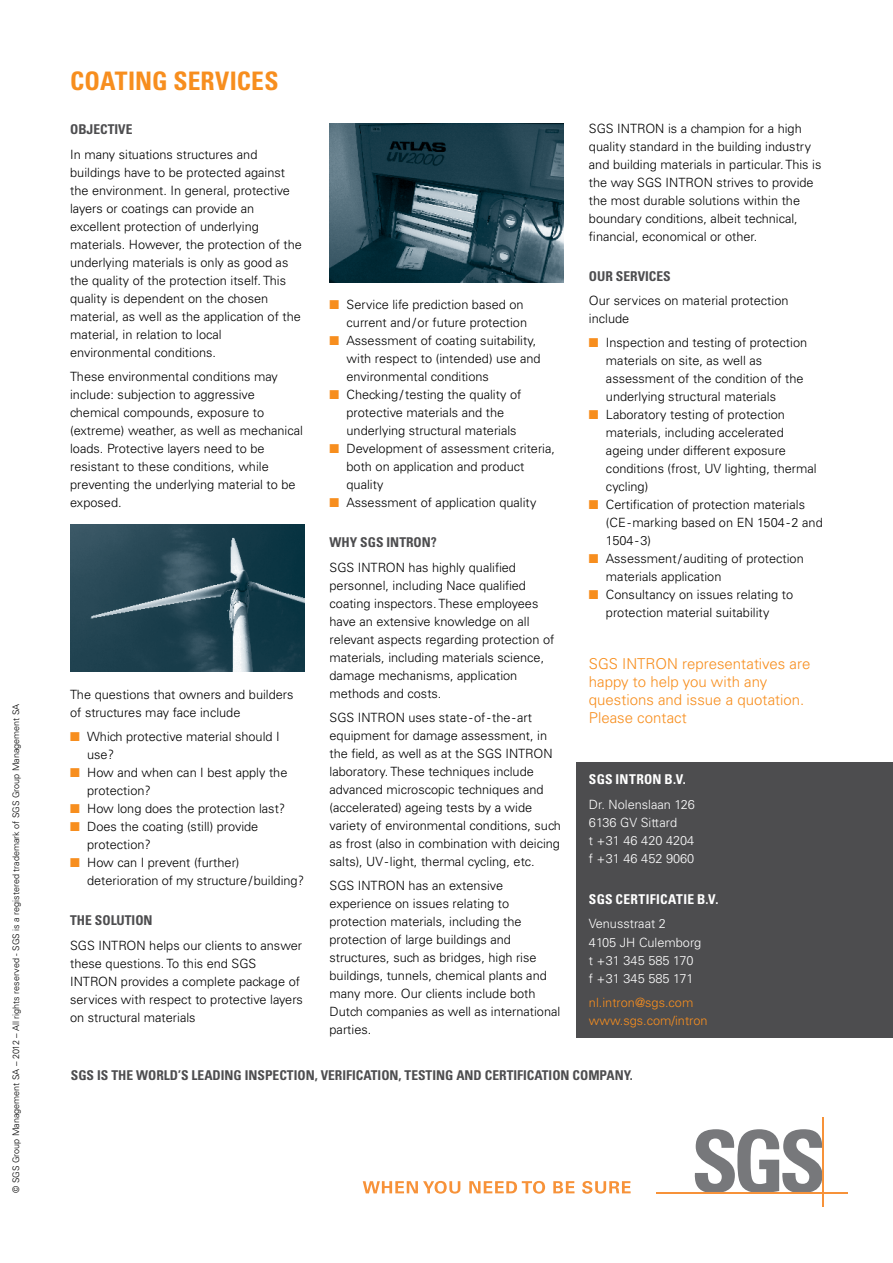
<style>
.page{position:relative;width:893px;height:1263px;background:#fff}
.page>*{position:absolute;margin:0;border:0;box-sizing:border-box;transform-origin:0 0}
.t1{font:700 condensed 25.5px "Univers LT Std";color:#f78e1e}
.t2{font:300 15px/18px "Univers LT Std";color:#f78e1e}
.t3{font:700 condensed 13.5px "Univers LT Std";color:#4d4d4f}
.t4{font:700 condensed 13.5px "Univers LT Std";letter-spacing:.03em;color:#fff}
.t5{font:300 12.75px/18px "Univers LT Std";color:#000}
.t6{font:300 12.75px/18px "Univers LT Std";color:#fff}
.t7{font:300 12.75px/18px "Univers LT Std";color:#f78e1e}
.t8{font:300 9px "Univers LT Std";color:#000}
.s1{color:#f78e1e}
</style>
<div class="page">
<img style="left:329px;top:124px;width:234px;height:158px">
<svg style="left:363px;top:1181px;width:97px;height:13px"></svg>
<svg style="left:469px;top:1181px;width:76px;height:13px"></svg>
<svg style="left:553px;top:1181px;width:21px;height:12px"></svg>
<svg style="left:582px;top:1181px;width:49px;height:13px"></svg>
<svg style="left:694px;top:1129px;width:128px;height:63px"></svg>
<hr style="left:656px;top:1192px;width:191px;height:1px;background:#f79239">
<hr style="left:822px;top:1117px;width:1px;height:89px;background:#f79239">
<img style="left:70px;top:525px;width:234px;height:146px">
<div style="left:576px;top:762px;width:317px;height:275px;background:#4d4d4f"></div>
<p class="t8" style="left:11px;top:1193px;width:490px;rotate:-90deg">© SGS Group Management SA – 2012 – All rights reserved - SGS is a registered trademark of SGS Group Management SA</p>
<h1 class="t1" style="left:70px;top:65px;width:210px">COATING SERVICES</h1>
<p class="t3" style="left:70px;top:121px;width:56px">OBJECTIVE</p>
<p class="t5" style="left:70px;top:145px;width:233px">In many situations structures and buildings have to be protected against the environment. In general, protective layers or coatings can provide an excellent protection of underlying materials. However, the protection of the underlying materials is only as good as the quality of the protection itself. This quality is dependent on the chosen material, as well as the application of the material, in relation to local environmental conditions.</p>
<p class="t5" style="left:70px;top:367px;width:234px">These environmental conditions may include: subjection to aggressive chemical compounds, exposure to (extreme) weather, as well as mechanical loads. Protective layers need to be resistant to these conditions, while preventing the underlying material to be exposed.</p>
<p class="t5" style="left:70px;top:685px;width:225px">The questions that owners and builders of structures may face include</p>
<p class="t5" style="left:87px;top:727px;width:194px;text-indent:-17px"><span class="s1">■</span> Which protective material should I use?</p>
<p class="t5" style="left:87px;top:763px;width:202px;text-indent:-17px"><span class="s1">■</span> How and when can I best apply the protection?</p>
<p class="t5" style="left:70px;top:799px;width:217px"><span class="s1">■</span> How long does the protection last?</p>
<p class="t5" style="left:87px;top:817px;width:173px;text-indent:-17px"><span class="s1">■</span> Does the coating (still) provide protection?</p>
<p class="t5" style="left:87px;top:853px;width:218px;text-indent:-17px"><span class="s1">■</span> How can I prevent (further) deterioration of my structure/building?</p>
<p class="t3" style="left:70px;top:912px;width:84px">THE SOLUTION</p>
<p class="t5" style="left:70px;top:937px;width:234px">SGS INTRON helps our clients to answer these questions. To this end SGS INTRON provides a complete package of services with respect to protective layers on structural materials</p>
<p class="t5" style="left:330px;top:295px;width:199px;text-align:right"><span class="s1">■</span> Service life prediction based on current and/or future protection</p>
<p class="t5" style="left:347px;top:331px;width:196px;text-indent:-17px"><span class="s1">■</span> Assessment of coating suitability, with respect to (intended) use and environmental conditions</p>
<p class="t5" style="left:347px;top:385px;width:176px;text-indent:-17px"><span class="s1">■</span> Checking/testing the quality of protective materials and the underlying structural materials</p>
<p class="t5" style="left:347px;top:439px;width:210px;text-indent:-17px"><span class="s1">■</span> Development of assessment criteria, both on application and product quality</p>
<p class="t5" style="left:330px;top:493px;width:208px"><span class="s1">■</span> Assessment of application quality</p>
<p class="t3" style="left:330px;top:534px;width:40px">WHY SGS</p>
<p class="t3" style="left:387px;top:534px;width:9px">INTRON</p>
<p class="t3" style="left:431px;top:534px;width:7px">?</p>
<p class="t5" style="left:330px;top:558px;width:226px">SGS INTRON has highly qualified personnel, including Nace qualified coating inspectors. These employees have an extensive knowledge on all relevant aspects regarding protection of materials, including materials science, damage mechanisms, application methods and costs.</p>
<p class="t5" style="left:330px;top:709px;width:233px">SGS INTRON uses state-of-the-art equipment for damage assessment, in the field, as well as at the SGS INTRON laboratory. These techniques include advanced microscopic techniques and (accelerated) ageing tests by a wide variety of environmental conditions, such as frost (also in combination with deicing salts), UV-light, thermal cycling, etc.</p>
<p class="t5" style="left:330px;top:877px;width:232px">SGS INTRON has an extensive experience on issues relating to protection materials, including the protection of large buildings and structures, such as bridges, high rise buildings, tunnels, chemical plants and many more. Our clients include both Dutch companies as well as international parties.</p>
<p class="t5" style="left:589px;top:119px;width:234px">SGS INTRON is a champion for a high quality standard in the building industry and building materials in particular. This is the way SGS INTRON strives to provide the most durable solutions within the boundary conditions, albeit technical, financial, economical or other.</p>
<p class="t3" style="left:589px;top:267px;width:83px">OUR SERVICES</p>
<p class="t5" style="left:589px;top:292px;width:201px">Our services on material protection include</p>
<p class="t5" style="left:606px;top:334px;width:203px;text-indent:-17px"><span class="s1">■</span> Inspection and testing of protection materials on site, as well as assessment of the condition of the underlying structural materials</p>
<p class="t5" style="left:606px;top:406px;width:212px;text-indent:-17px"><span class="s1">■</span> Laboratory testing of protection materials, including accelerated ageing under different exposure conditions (frost, UV lighting, thermal cycling)</p>
<p class="t5" style="left:606px;top:496px;width:218px;text-indent:-17px"><span class="s1">■</span> Certification of protection materials (CE-marking based on EN 1504-2 and<br>1504-3)</p>
<p class="t5" style="left:606px;top:550px;width:199px;text-indent:-17px"><span class="s1">■</span> Assessment/auditing of protection materials application</p>
<p class="t5" style="left:589px;top:586px;width:206px;text-align:center"><span class="s1">■</span> Consultancy on issues relating to protection material suitability</p>
<p class="t2" style="left:589px;top:655px;width:223px">SGS INTRON representatives are happy to help you with any questions and issue a quotation.<br>Please contact</p>
<p class="t4" style="left:589px;top:771px;width:9px">SGS</p>
<p class="t4" style="left:616px;top:771px;width:9px">INTRON</p>
<p class="t4" style="left:664px;top:771px;width:23px">B .V.</p>
<p class="t6" style="left:589px;top:796px;width:108px">Dr. Nolenslaan 126<br>6136 GV Sittard<br>t +31 46 420 4204 f +31 46 452 9060</p>
<p class="t4" style="left:589px;top:891px;width:9px">SGS</p>
<p class="t4" style="left:616px;top:891px;width:104px">CERTIFICATIE B.V.</p>
<p class="t6" style="left:589px;top:915px;width:114px">Venusstraat 2<br>4105 JH Culemborg t +31 345 585 170<br>f +31 345 585 171</p>
<p class="t7" style="left:589px;top:993px;width:120px">nl.intron@sgs.com www.sgs.com/intron</p>
<p class="t3" style="left:71px;top:1067px;width:9px">SGS</p>
<p class="t3" style="left:97px;top:1067px;width:537px">IS THE WORLD’S LEADING INSPECTION, VERIFICATION, TESTING AND CERTIFICATION COMPANY.</p>
</div>
